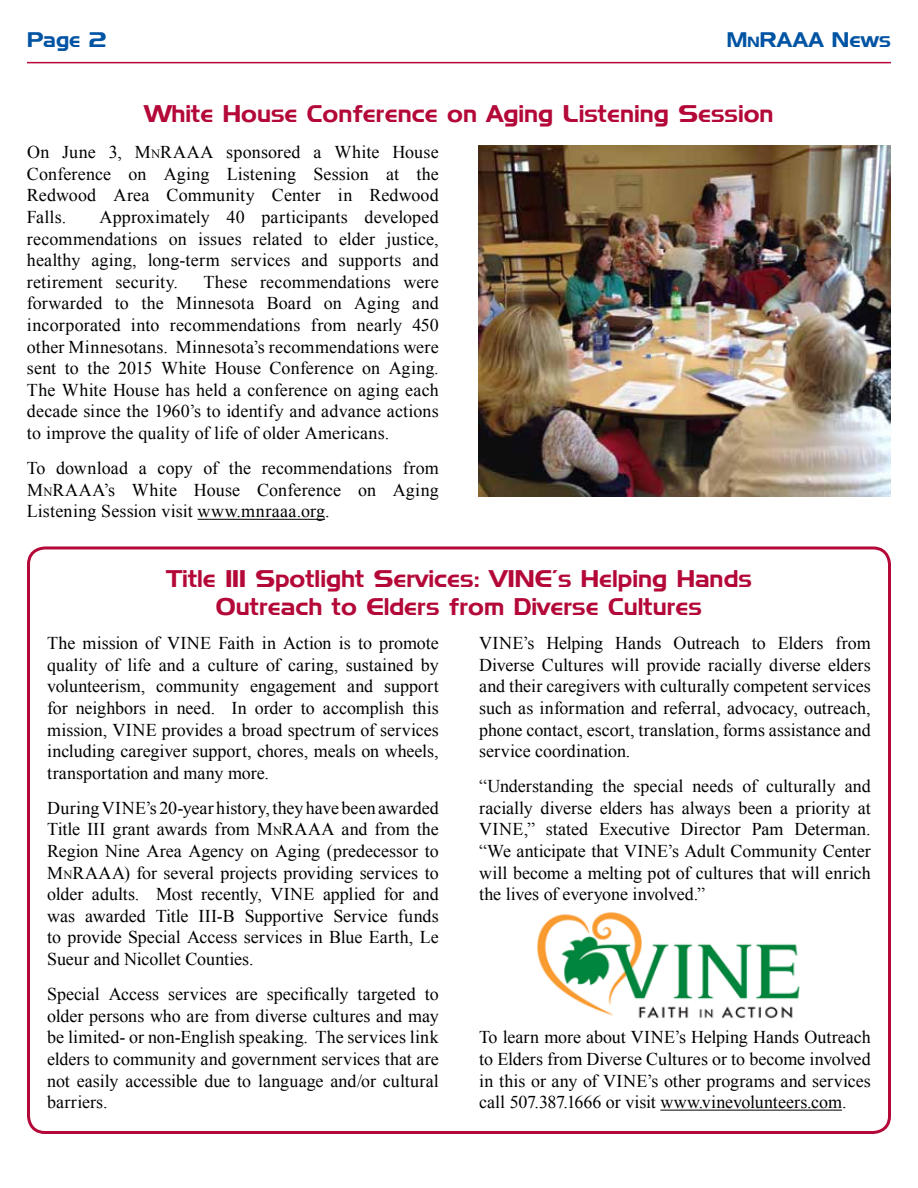
<style>
.page{position:relative;width:918px;height:1188px;background:#fff}
.page>*{position:absolute;margin:0;border:0;box-sizing:border-box;transform-origin:0 0}
.t1{font:24px/28.8px "Denmark";color:#b30838;text-align:center}
.t2{font:21px "Denmark";letter-spacing:.035em;color:#0054a3}
.t3{font:21px "Denmark";letter-spacing:.015em;color:#0054a3}
.t4{font:18px/21.6px "Times New Roman";letter-spacing:.005em;color:#000;text-align:justify}
.s1{font-size:14.7px}
.s2{font-style:inherit}
.s3{font-size:12.6px}
</style>
<div class="page">
<hr style="left:27px;top:62px;width:864px;height:1px;background:#b30838">
<hr style="left:198px;top:519px;width:127px;height:1px;background:#000">
<img style="left:479px;top:146px;width:412px;height:351px">
<div style="left:27px;top:546px;width:864px;height:588px;border:3px solid #b30838;border-radius:17px"></div>
<hr style="left:660px;top:1110px;width:182px;height:1px;background:#000">
<img style="left:537px;top:912px;width:263px;height:107px">
<p class="t3" style="left:27px;top:27px;width:81px">Page 2</p>
<p class="t2" style="left:727px;top:27px;width:166px">M<span class="s1">n</span>RAAA News</p>
<h1 class="t1" style="left:144px;top:99px;width:631px">White House Conference on Aging Listening Session</h1>
<p class="t4" style="left:27px;top:141px;width:413px">On June 3, <span class="s2">M</span><span class="s3">N</span><span class="s2">RAAA</span> sponsored a White House Conference on Aging Listening Session at the Redwood Area Community Center in Redwood Falls.</p>
<p class="t4" style="left:27px;top:206px;width:413px;text-indent:73px">Approximately 40 participants developed recommendations on issues related to elder justice, healthy aging, long-term services and supports and retirement security.</p>
<p class="t4" style="left:27px;top:271px;width:413px;text-indent:177px">These recommendations were forwarded to the Minnesota Board on Aging and incorporated into recommendations from nearly 450 other Minnesotans. Minnesota’s recommendations were sent to the 2015 White House Conference on Aging.<br>The White House has held a conference on aging each decade since the 1960’s to identify and advance actions to improve the quality of life of older Americans.</p>
<p class="t4" style="left:27px;top:457px;width:413px">To download a copy of the recommendations from <span class="s2">M</span><span class="s3">N</span><span class="s2">R</span>AAA’s White House Conference on Aging Listening Session visit www.mnraaa.org.</p>
<h1 class="t1" style="left:166px;top:564px;width:587px">Title III Spotlight Services: VINE’s Helping Hands<br>Outreach to Elders from Diverse Cultures</h1>
<p class="t4" style="left:47px;top:632px;width:393px">The mission of VINE Faith in Action is to promote quality of life and a culture of caring, sustained by volunteerism, community engagement and support for neighbors in need. In order to accomplish this mission, VINE provides a broad spectrum of services including caregiver support, chores, meals on wheels, transportation and many more.</p>
<p class="t4" style="left:47px;top:797px;width:393px">During VINE’s 20-year history, they have been awarded Title III grant awards from M<span class="s3">N</span>RAAA and from the Region Nine Area Agency on Aging (predecessor to M<span class="s3">N</span>RAAA) for several projects providing services to older adults. Most recently, VINE applied for and was awarded Title III-B Supportive Service funds to provide Special Access services in Blue Earth, Le Sueur and Nicollet Counties.</p>
<p class="t4" style="left:47px;top:983px;width:393px">Special Access services are specifically targeted to older persons who are from diverse cultures and may be limited- or non-English speaking. The services link elders to community and government services that are not easily accessible due to language and/or cultural barriers.</p>
<p class="t4" style="left:479px;top:632px;width:393px">VINE’s Helping Hands Outreach to Elders from Diverse Cultures will provide racially diverse elders and their caregivers with culturally competent services such as information and referral, advocacy, outreach, phone contact, escort, translation, forms assistance and service coordination.</p>
<p class="t4" style="left:479px;top:775px;width:393px">“Understanding the special needs of culturally and racially diverse elders has always been a priority at VINE,” stated Executive Director Pam Determan. “We anticipate that VINE’s Adult Community Center will become a melting pot of cultures that will enrich the lives of everyone involved.”</p>
<p class="t4" style="left:479px;top:1026px;width:393px">To learn more about VINE’s Helping Hands Outreach to Elders from Diverse Cultures or to become involved in this or any of VINE’s other programs and services call 507.387.1666 or visit www.vinevolunteers.com.</p>
</div>
